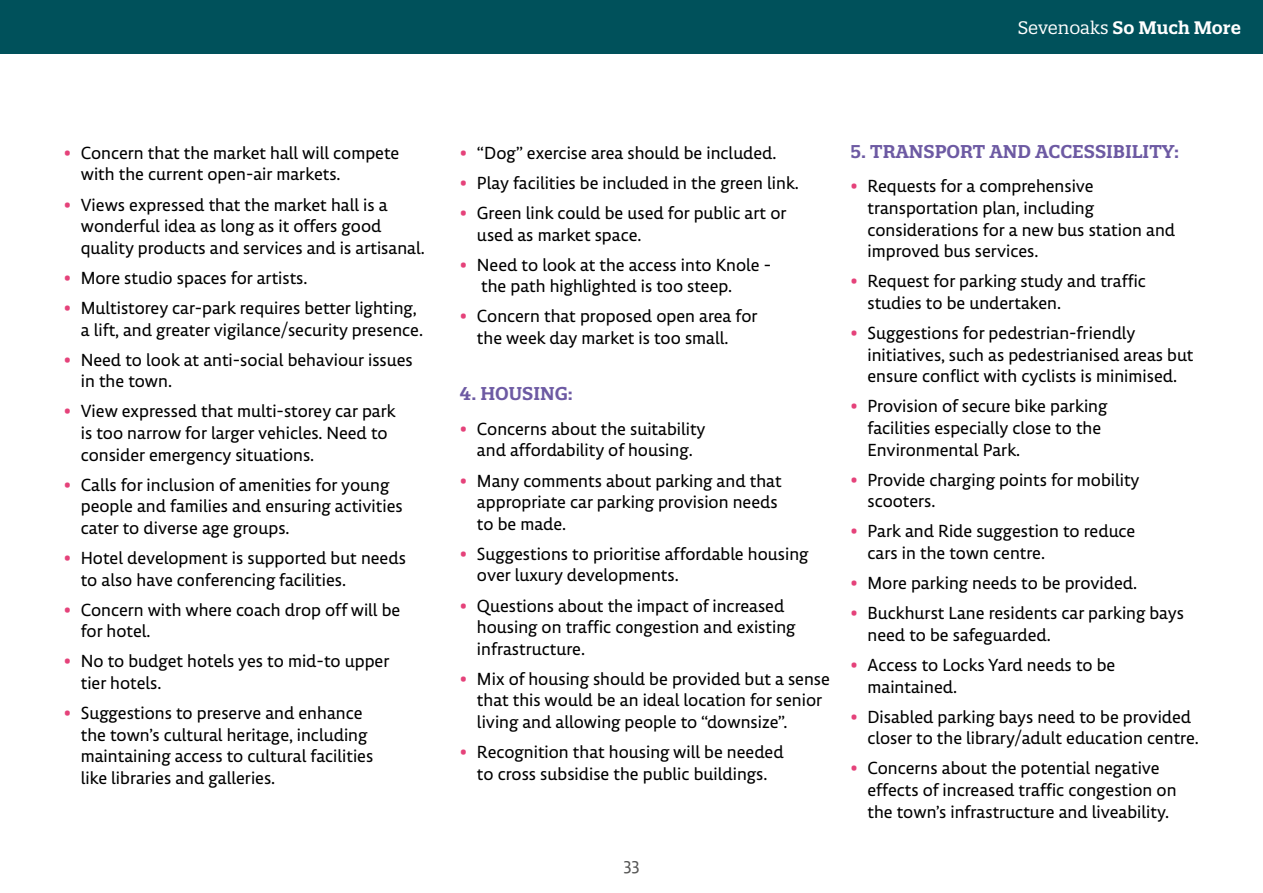
<style>
.page{position:relative;width:1263px;height:893px;background:#fff}
.page>*{position:absolute;margin:0;border:0;box-sizing:border-box;transform-origin:0 0}
.t1{font:18px/21.6px "Lemon Sans Next";color:#000}
.Subheading{font:600 18px "Quatro Slab";color:#6d5aa3}
.t2{font:600 17.55px "Quatro Slab";color:#fff}
.t3{font:17.55px "Lemon Sans Next";color:#575756}
.s1{font-weight:400}
.s2{font-weight:700;color:#e5427a}
</style>
<div class="page">
<div style="left:0;top:0;width:1263px;height:54px;background:#00515b"></div>
<p class="t2" style="left:1018px;top:16px;width:225px"><span class="s1">Sevenoaks</span> So Much More</p>
<p class="t1" style="left:81px;top:142px;width:320px;text-indent:-17px"><span class="s2">•</span> Concern that the market hall will compete with the current open-air markets.</p>
<p class="t1" style="left:81px;top:193px;width:346px;text-indent:-17px"><span class="s2">•</span> Views expressed that the market hall is a wonderful idea as long as it offers good quality products and services and is artisanal.</p>
<p class="t1" style="left:64px;top:267px;width:245px"><span class="s2">•</span> More studio spaces for artists.</p>
<p class="t1" style="left:81px;top:297px;width:344px;text-indent:-17px"><span class="s2">•</span> Multistorey car-park requires better lighting, a lift, and greater vigilance/security presence.</p>
<p class="t1" style="left:81px;top:349px;width:333px;text-indent:-17px"><span class="s2">•</span> Need to look at anti-social behaviour issues in the town.</p>
<p class="t1" style="left:81px;top:400px;width:316px;text-indent:-17px"><span class="s2">•</span> View expressed that multi-storey car park is too narrow for larger vehicles. Need to consider emergency situations.</p>
<p class="t1" style="left:81px;top:474px;width:323px;text-indent:-17px"><span class="s2">•</span> Calls for inclusion of amenities for young people and families and ensuring activities cater to diverse age groups.</p>
<p class="t1" style="left:81px;top:547px;width:327px;text-indent:-17px"><span class="s2">•</span> Hotel development is supported but needs to also have conferencing facilities.</p>
<p class="t1" style="left:81px;top:599px;width:321px;text-indent:-17px"><span class="s2">•</span> Concern with where coach drop off will be for hotel.</p>
<p class="t1" style="left:81px;top:650px;width:310px;text-indent:-17px"><span class="s2">•</span> No to budget hotels yes to mid-to upper tier hotels.</p>
<p class="t1" style="left:81px;top:702px;width:294px;text-indent:-17px"><span class="s2">•</span> Suggestions to preserve and enhance the town’s cultural heritage, including maintaining access to cultural facilities like libraries and galleries.</p>
<p class="t1" style="left:460px;top:142px;width:318px"><span class="s2">•</span> “Dog” exercise area should be included.</p>
<p class="t1" style="left:460px;top:172px;width:340px"><span class="s2">•</span> Play facilities be included in the green link.</p>
<p class="t1" style="left:477px;top:202px;width:311px;text-indent:-17px"><span class="s2">•</span> Green link could be used for public art or used as market space.</p>
<p class="t1" style="left:481px;top:254px;width:292px;text-indent:-21px"><span class="s2">•</span> Need to look at the access into Knole - the path highlighted is too steep.</p>
<p class="t1" style="left:477px;top:305px;width:282px;text-indent:-17px"><span class="s2">•</span> Concern that proposed open area for the week day market is too small.</p>
<p class="Subheading" style="left:460px;top:383px;width:114px">4. HOUSING:</p>
<p class="t1" style="left:460px;top:418px;width:247px;text-align:center"><span class="s2">•</span> Concerns about the suitability and affordability of housing.</p>
<p class="t1" style="left:477px;top:469px;width:306px;text-indent:-17px"><span class="s2">•</span> Many comments about parking and that appropriate car parking provision needs to be made.</p>
<p class="t1" style="left:477px;top:543px;width:333px;text-indent:-17px"><span class="s2">•</span> Suggestions to prioritise affordable housing over luxury developments.</p>
<p class="t1" style="left:477px;top:594px;width:320px;text-indent:-17px"><span class="s2">•</span> Questions about the impact of increased housing on traffic congestion and existing infrastructure.</p>
<p class="t1" style="left:477px;top:668px;width:354px;text-indent:-17px"><span class="s2">•</span> Mix of housing should be provided but a sense that this would be an ideal location for senior living and allowing people to “downsize”.</p>
<p class="t1" style="left:460px;top:741px;width:325px;text-align:center"><span class="s2">•</span> Recognition that housing will be needed to cross subsidise the public buildings.</p>
<p class="t3" style="left:623px;top:854px;width:18px">33</p>
<p class="Subheading" style="left:850px;top:140px;width:330px">5. TRANSPORT AND ACCESSIBILITY:</p>
<p class="t1" style="left:867px;top:175px;width:309px;text-indent:-17px"><span class="s2">•</span> Requests for a comprehensive transportation plan, including considerations for a new bus station and improved bus services.</p>
<p class="t1" style="left:867px;top:270px;width:280px;text-indent:-17px"><span class="s2">•</span> Request for parking study and traffic studies to be undertaken.</p>
<p class="t1" style="left:867px;top:322px;width:328px;text-indent:-17px"><span class="s2">•</span> Suggestions for pedestrian-friendly initiatives, such as pedestrianised areas but ensure conflict with cyclists is minimised.</p>
<p class="t1" style="left:867px;top:395px;width:241px;text-indent:-17px"><span class="s2">•</span> Provision of secure bike parking facilities especially close to the<br>Environmental Park.</p>
<p class="t1" style="left:867px;top:469px;width:274px;text-indent:-17px"><span class="s2">•</span> Provide charging points for mobility scooters.</p>
<p class="t1" style="left:867px;top:520px;width:269px;text-indent:-17px"><span class="s2">•</span> Park and Ride suggestion to reduce cars in the town centre.</p>
<p class="t1" style="left:850px;top:572px;width:288px"><span class="s2">•</span> More parking needs to be provided.</p>
<p class="t1" style="left:867px;top:602px;width:318px;text-indent:-17px"><span class="s2">•</span> Buckhurst Lane residents car parking bays need to be safeguarded.</p>
<p class="t1" style="left:867px;top:654px;width:249px;text-indent:-17px"><span class="s2">•</span> Access to Locks Yard needs to be maintained.</p>
<p class="t1" style="left:867px;top:706px;width:333px;text-indent:-17px"><span class="s2">•</span> Disabled parking bays need to be provided closer to the library/adult education centre.</p>
<p class="t1" style="left:867px;top:757px;width:310px;text-indent:-17px"><span class="s2">•</span> Concerns about the potential negative effects of increased traffic congestion on the town’s infrastructure and liveability.</p>
</div>
